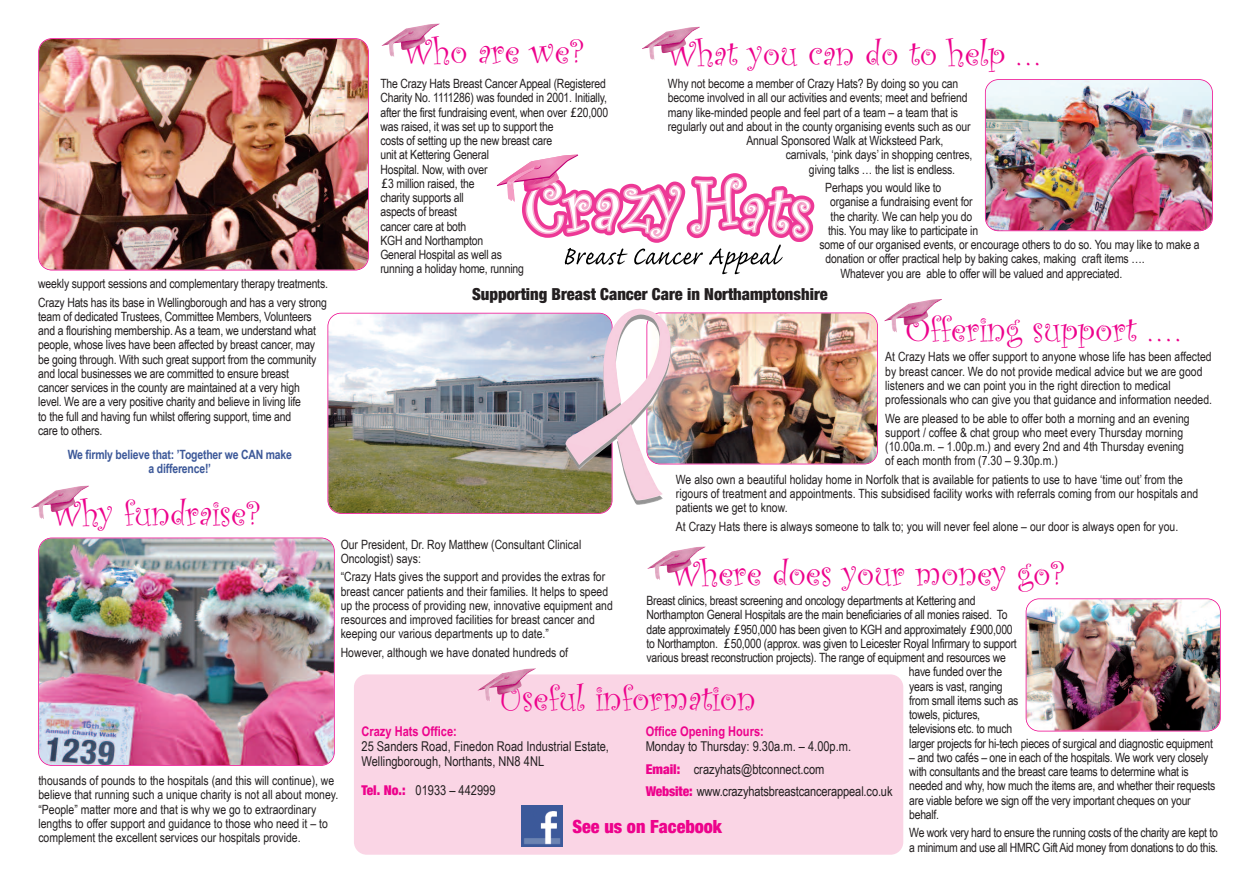
<style>
.page{position:relative;width:1259px;height:893px;background:#fff}
.page>*{position:absolute;margin:0;border:0;box-sizing:border-box;transform-origin:0 0}
.t1{font:36px "Curlz";color:#ed028c}
.t2{font:900 condensed 18.15px "Helvetica Neue";color:#ed028c}
.t3{font:900 condensed 16.5px "Helvetica Neue";color:#231f20}
.t4{font:13.5px/22.2px "Arial Narrow";color:#231f20}
.t5{font:700 13.5px "Arial Narrow";color:#ed028c}
.t6{font:12.75px/14.2px "Arial Narrow";letter-spacing:-.01em;color:#231f20}
.t7{font:700 12.75px/14.2px "Arial Narrow";letter-spacing:-.015em;color:#3d5999;text-align:center}
.s1{font-family:"Lucida Grande"}
.s2{font-family:"Helvetica Neue";font-weight:900;font-stretch:condensed;color:#ed028c}
</style>
<div class="page">
<img style="left:39px;top:39px;width:329px;height:231px;border-radius:13px">
<div style="left:38px;top:38px;width:331px;height:232px;border:2px solid #ed028c;border-radius:14px"></div>
<svg style="left:497px;top:155px;width:317px;height:119px"></svg>
<img style="left:543px;top:155px;width:35px;height:5px">
<img style="left:328px;top:314px;width:284px;height:199px;border-radius:13px">
<div style="left:327px;top:313px;width:285px;height:201px;border:2px solid #ed028c;border-radius:14px"></div>
<img style="left:1026px;top:599px;width:194px;height:132px;border-radius:13px">
<div style="left:1025px;top:598px;width:195px;height:133px;border:2px solid #ed028c;border-radius:14px"></div>
<div style="left:354px;top:674px;width:549px;height:181px;background:#fad5e5;border-radius:13px"></div>
<img style="left:382px;top:24px;width:57px;height:33px">
<img style="left:31px;top:486px;width:58px;height:33px">
<img style="left:642px;top:27px;width:58px;height:33px">
<img style="left:884px;top:299px;width:58px;height:34px">
<img style="left:647px;top:546px;width:58px;height:34px">
<img style="left:478px;top:668px;width:57px;height:33px">
<img style="left:985px;top:80px;width:227px;height:150px;border-radius:13px">
<div style="left:985px;top:79px;width:227px;height:152px;border:2px solid #ed028c;border-radius:14px"></div>
<img style="left:521px;top:805px;width:41px;height:41px">
<img style="left:39px;top:538px;width:295px;height:227px;border-radius:13px">
<div style="left:38px;top:538px;width:297px;height:228px;border:2px solid #ed028c;border-radius:14px"></div>
<img style="left:647px;top:313px;width:230px;height:151px;border-radius:13px">
<div style="left:646px;top:313px;width:232px;height:151px;border:2px solid #ed028c;border-radius:14px"></div>
<img style="left:565px;top:500px;width:94px;height:5px">
<img style="left:565px;top:308px;width:106px;height:192px">
<p class="t6" style="left:38px;top:274px;width:291px;line-height:18.5px">weekly support sessions and complementary therapy treatments.<br>Crazy Hats has its base in Wellingborough and has a very strong</p>
<p class="t6" style="left:38px;top:309px;width:280px">team of dedicated Trustees, Committee Members, Volunteers and a flourishing membership. As a team, we understand what people, whose lives have been affected by breast cancer, may be going through. With such great support from the community and local businesses we are committed to ensure breast cancer services in the county are maintained at a very high level. We are a very positive charity and believe in living life<br>to the full and having fun whilst offering support, time and<br>care to others.</p>
<p class="t7" style="left:68px;top:447px;width:226px">We firmly believe that: ’Together we CAN make a difference!’</p>
<h1 class="t1" style="left:50px;top:488px;width:212px">Why fundraise?</h1>
<h1 class="t1" style="left:401px;top:26px;width:184px">Who are we?</h1>
<p class="t6" style="left:380px;top:76px;width:229px">The Crazy Hats Breast Cancer Appeal (Registered<br>Charity No. 1111286) was founded in 2001. Initially, after the first fundraising event, when over <span class="s1">£</span>20,000 was raised, it was set up to support the<br>costs of setting up the new breast care<br>unit at Kettering General<br>Hospital. Now, with over<br><span class="s1">£</span>3 million raised, the<br>charity supports all<br>aspects of breast<br>cancer care at both<br>KGH and Northampton<br>General Hospital as well as<br>running a holiday home, running</p>
<h1 class="t1" style="left:665px;top:28px;width:376px">What you can do to help ...</h1>
<p class="t6" style="left:668px;top:76px;width:292px">Why not become a member of Crazy Hats? By doing so you can</p>
<p class="t6" style="left:668px;top:91px;width:301px">become involved in all our activities and events; meet and befriend</p>
<p class="t6" style="left:668px;top:105px;width:292px">many like-minded people and feel part of a team – a team that is</p>
<p class="t6" style="left:668px;top:119px;width:304px">regularly out and about in the county organising events such as our</p>
<p class="t6" style="left:746px;top:133px;width:198px">Annual Sponsored Walk at Wicksteed Park,</p>
<p class="t6" style="left:786px;top:148px;width:188px">carnivals, ‘pink days’ in shopping centres,</p>
<p class="t6" style="left:809px;top:162px;width:148px">giving talks … the list is endless.</p>
<p class="t6" style="left:825px;top:180px;width:118px">Perhaps you would like to</p>
<p class="t6" style="left:830px;top:195px;width:144px">organise a fundraising event for</p>
<p class="t6" style="left:830px;top:209px;width:143px">the charity. We can help you do</p>
<p class="t6" style="left:828px;top:223px;width:152px">this. You may like to participate in</p>
<p class="t6" style="left:819px;top:237px;width:382px">some of our organised events, or encourage others to do so. You may like to make a</p>
<p class="t6" style="left:825px;top:252px;width:321px">donation or offer practical help by baking cakes, making craft items ….</p>
<p class="t6" style="left:840px;top:266px;width:283px">Whatever you are able to offer will be valued and appreciated.</p>
<p class="t3" style="left:472px;top:284px;width:357px">Supporting Breast Cancer Care in Northamptonshire</p>
<h1 class="t1" style="left:905px;top:304px;width:277px">Offering support ....</h1>
<p class="t6" style="left:885px;top:350px;width:328px">At Crazy Hats we offer support to anyone whose life has been affected by breast cancer. We do not provide medical advice but we are good listeners and we can point you in the right direction to medical professionals who can give you that guidance and information needed.</p>
<p class="t6" style="left:885px;top:411px;width:306px">We are pleased to be able to offer both a morning and an evening support / coffee &amp; chat group who meet every Thursday morning (10.00a.m. – 1.00p.m.) and every 2nd and 4th Thursday evening of each month from (7.30 – 9.30p.m.)</p>
<p class="t6" style="left:676px;top:472px;width:524px">We also own a beautiful holiday home in Norfolk that is available for patients to use to have ‘time out’ from the rigours of treatment and appointments. This subsidised facility works with referrals coming from our hospitals and patients we get to know.</p>
<p class="t6" style="left:676px;top:519px;width:504px">At Crazy Hats there is always someone to talk to; you will never feel alone – our door is always open for you.</p>
<p class="t6" style="left:341px;top:537px;width:242px">Our President, Dr. Roy Matthew (Consultant Clinical<br>Oncologist) says:</p>
<p class="t6" style="left:341px;top:570px;width:274px">“Crazy Hats gives the support and provides the extras for breast cancer patients and their families. It helps to speed up the process of providing new, innovative equipment and resources and improved facilities for breast cancer and keeping our various departments up to date.”</p>
<p class="t6" style="left:341px;top:645px;width:229px">However, although we have donated hundreds of</p>
<h1 class="t1" style="left:669px;top:548px;width:397px">Where does your money go?</h1>
<p class="t6" style="left:646px;top:593px;width:330px">Breast clinics, breast screening and oncology departments at Kettering and</p>
<p class="t6" style="left:646px;top:608px;width:363px">Northampton General Hospitals are the main beneficiaries of all monies raised. To</p>
<p class="t6" style="left:646px;top:622px;width:368px">date approximately <span class="s1">£</span>950,000 has been given to KGH and approximately <span class="s1">£</span>900,000</p>
<p class="t6" style="left:646px;top:636px;width:372px">to Northampton. <span class="s1">£</span>50,000 (approx. was given to Leicester Royal Infirmary to support</p>
<p class="t6" style="left:646px;top:650px;width:361px">various breast reconstruction projects). The range of equipment and resources we</p>
<p class="t6" style="left:909px;top:665px;width:95px">have funded over the</p>
<p class="t6" style="left:909px;top:679px;width:95px">years is vast, ranging</p>
<p class="t6" style="left:909px;top:693px;width:111px">from small items such as</p>
<p class="t6" style="left:909px;top:707px;width:72px">towels, pictures,</p>
<p class="t6" style="left:909px;top:722px;width:104px">televisions etc. to much</p>
<p class="t6" style="left:909px;top:736px;width:305px">larger projects for hi-tech pieces of surgical and diagnostic equipment</p>
<p class="t6" style="left:909px;top:750px;width:307px">– and two cafés – one in each of the hospitals. We work very closely with consultants and the breast care teams to determine what is needed and why, how much the items are, and whether their requests are viable before we sign off the very important cheques on your behalf.</p>
<p class="t6" style="left:909px;top:826px;width:310px">We work very hard to ensure the running costs of the charity are kept to a minimum and use all HMRC Gift Aid money from donations to do this.</p>
<h1 class="t1" style="left:498px;top:673px;width:259px">Useful information</h1>
<p class="t5" style="left:361px;top:724px;width:97px">Crazy Hats Office:</p>
<p class="t4" style="left:361px;top:739px;width:249px;line-height:15px">25 Sanders Road, Finedon Road Industrial Estate,<br>Wellingborough, Northants, NN8 4NL</p>
<p class="t4" style="left:361px;top:779px;width:136px"><span class="s2">Tel. No.:</span> 01933 – 442999</p>
<p class="t5" style="left:646px;top:724px;width:120px">Office Opening Hours:</p>
<p class="t4" style="left:646px;top:735px;width:248px">Monday to Thursday: 9.30a.m. – 4.00p.m.<br><span class="s2">Email:</span> crazyhats@btconnect.com<br><span class="s2">Website:</span> www.crazyhatsbreastcancerappeal.co.uk</p>
<p class="t6" style="left:38px;top:773px;width:301px">thousands of pounds to the hospitals (and this will continue), we believe that running such a unique charity is not all about money. “People” matter more and that is why we go to extraordinary lengths to offer support and guidance to those who need it – to complement the excellent services our hospitals provide.</p>
<h2 class="t2" style="left:572px;top:815px;width:151px">See us on Facebook</h2>
</div>
